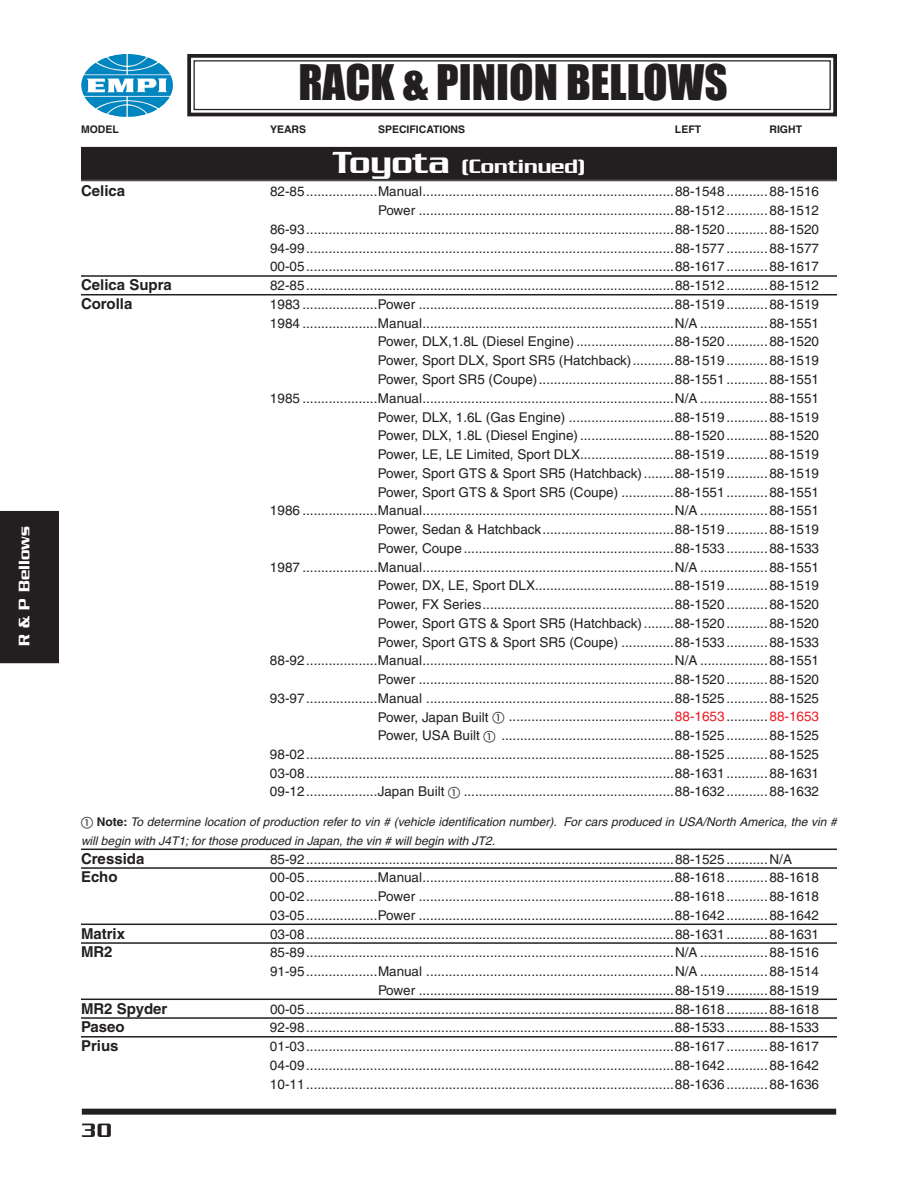
<style>
.page{position:relative;width:918px;height:1188px;background:#fff}
.page>*{position:absolute;margin:0;border:0;box-sizing:border-box;transform-origin:0 0}
.t1{font:45px "Impact";color:#231f20}
.t2{font:500 21px "Serpentine";color:#fff}
.t3{font:500 21px "Serpentine";color:#231f20}
.t4{font:500 16.5px "Serpentine";color:#fff}
.t5{font:700 15px "Helvetica";color:#231f20}
.t6{font:13.5px/18.8px "Helvetica";color:#231f20;text-align:justify}
.t7{font:italic 12px/18.8px "Helvetica";color:#231f20}
.t8{font:700 10.5px "Helvetica";color:#231f20}
.s1{font-size:33px}
.s2{color:#ed1c24}
.s3{font-weight:700;font-style:normal}
</style>
<div class="page">
<div style="left:82px;top:1109px;width:754px;height:6px;background:#231f20"></div>
<svg style="left:187px;top:54px;width:650px;height:63px"></svg>
<div style="left:194px;top:60px;width:637px;height:50px;border:1px solid #231f20"></div>
<div style="left:0;top:511px;width:59px;height:152px;background:#231f20"></div>
<img style="left:81px;top:54px;width:92px;height:63px">
<div style="left:81px;top:147px;width:756px;height:33px;background:#231f20"></div>
<hr style="left:81px;top:180px;width:756px;height:1px;background:#231f20">
<hr style="left:81px;top:275px;width:756px;height:2px;background:#231f20">
<hr style="left:81px;top:294px;width:756px;height:1px;background:#231f20">
<hr style="left:81px;top:849px;width:756px;height:1px;background:#231f20">
<hr style="left:81px;top:867px;width:756px;height:2px;background:#231f20">
<hr style="left:81px;top:924px;width:756px;height:1px;background:#231f20">
<hr style="left:81px;top:942px;width:756px;height:2px;background:#231f20">
<hr style="left:81px;top:999px;width:756px;height:1px;background:#231f20">
<hr style="left:81px;top:1017px;width:756px;height:2px;background:#231f20">
<hr style="left:81px;top:1036px;width:756px;height:2px;background:#231f20">
<p class="t4" style="left:15px;top:646px;width:121px;rotate:-90deg">R &amp; P Bellows</p>
<h1 class="t1" style="left:298px;top:48px;width:431px">RACK &amp; PINION BELLOWS</h1>
<p class="t8" style="left:81px;top:123px;width:39px">Model</p>
<p class="t8" style="left:270px;top:123px;width:77px">Years S</p>
<p class="t8" style="left:385px;top:123px;width:82px">pecifications</p>
<p class="t8" style="left:780px;top:123px;width:23px">GHT</p>
<h2 class="t2" style="left:332px;top:155px;width:255px"><span class="s1">Toyota</span> (Continued)</h2>
<p class="t5" style="left:81px;top:182px;width:46px">Celica</p>
<p class="t6" style="left:270px;top:182px;width:551px;text-align:right">82-85...................Manual...................................................................88-1548 ...........88-1516<br>Power ....................................................................88-1512 ...........88-1512<br>86-93..................................................................................................88-1520 ...........88-1520<br>94-99..................................................................................................88-1577 ...........88-1577<br>00-05..................................................................................................88-1617 ...........88-1617</p>
<p class="t5" style="left:81px;top:276px;width:92px">Celica Supra</p>
<p class="t6" style="left:270px;top:276px;width:551px">82-85..................................................................................................88-1512 ...........88-1512</p>
<p class="t5" style="left:81px;top:295px;width:53px">Corolla</p>
<p class="t6" style="left:270px;top:295px;width:551px">1983 ....................Power ....................................................................88-1519 ...........88-1519</p>
<p class="t6" style="left:270px;top:314px;width:551px">1984 ....................Manual...................................................................N/A ..................88-1551</p>
<p class="t6" style="left:378px;top:332px;width:443px">Power, DLX,1.8L (Diesel Engine)..........................88-1520 ...........88-1520</p>
<p class="t6" style="left:378px;top:351px;width:443px">Power, Sport DLX, Sport SR5 (Hatchback)...........88-1519 ...........88-1519</p>
<p class="t6" style="left:378px;top:370px;width:443px">Power, Sport SR5 (Coupe)....................................88-1551 ...........88-1551</p>
<p class="t6" style="left:270px;top:389px;width:551px">1985 ....................Manual...................................................................N/A ..................88-1551</p>
<p class="t6" style="left:378px;top:407px;width:443px">Power, DLX, 1.6L (Gas Engine) ............................88-1519 ...........88-1519</p>
<p class="t6" style="left:378px;top:426px;width:443px">Power, DLX, 1.8L (Diesel Engine).........................88-1520 ...........88-1520</p>
<p class="t6" style="left:378px;top:445px;width:443px">Power, LE, LE Limited, Sport DLX.........................88-1519 ...........88-1519</p>
<p class="t6" style="left:378px;top:464px;width:443px">Power, Sport GTS &amp; Sport SR5 (Hatchback)........88-1519 ...........88-1519</p>
<p class="t6" style="left:378px;top:482px;width:443px">Power, Sport GTS &amp; Sport SR5 (Coupe) ..............88-1551 ...........88-1551</p>
<p class="t6" style="left:270px;top:501px;width:551px">1986 ....................Manual...................................................................N/A ..................88-1551</p>
<p class="t6" style="left:378px;top:520px;width:443px">Power, Sedan &amp; Hatchback...................................88-1519 ...........88-1519</p>
<p class="t6" style="left:378px;top:539px;width:443px">Power, Coupe ........................................................88-1533 ...........88-1533</p>
<p class="t6" style="left:270px;top:557px;width:551px">1987 ....................Manual...................................................................N/A ..................88-1551</p>
<p class="t6" style="left:378px;top:576px;width:443px">Power, DX, LE, Sport DLX.....................................88-1519 ...........88-1519</p>
<p class="t6" style="left:378px;top:595px;width:443px">Power, FX Series...................................................88-1520 ...........88-1520</p>
<p class="t6" style="left:378px;top:614px;width:443px">Power, Sport GTS &amp; Sport SR5 (Hatchback)........88-1520 ...........88-1520</p>
<p class="t6" style="left:378px;top:632px;width:443px">Power, Sport GTS &amp; Sport SR5 (Coupe) ..............88-1533 ...........88-1533</p>
<p class="t6" style="left:270px;top:651px;width:551px">88-92...................Manual...................................................................N/A ..................88-1551</p>
<p class="t6" style="left:378px;top:670px;width:443px">Power ....................................................................88-1520 ...........88-1520</p>
<p class="t6" style="left:270px;top:689px;width:551px">93-97...................Manual ..................................................................88-1525 ...........88-1525</p>
<p class="t6" style="left:378px;top:707px;width:112px">Power, Japan Built</p>
<p class="t6" style="left:509px;top:707px;width:312px">............................................<span class="s2">88-1653</span> ...........<span class="s2">88-1653</span></p>
<p class="t6" style="left:378px;top:726px;width:103px">Power, USA Built</p>
<p class="t6" style="left:270px;top:726px;width:551px;text-indent:231px">..............................................88-1525 ...........88-1525<br>98-02..................................................................................................88-1525 ...........88-1525<br>03-08..................................................................................................88-1631 ...........88-1631<br>09-12...................Japan Built</p>
<p class="t6" style="left:464px;top:782px;width:357px">........................................................88-1632 ...........88-1632</p>
<p class="t7" style="left:81px;top:812px;width:757px;text-indent:16px"><span class="s3">Note:</span> To determine location of production refer to vin # (vehicle identification number). For cars produced in USA/North America, the vin # will begin with J4T1; for those produced in Japan, the vin # will begin with JT2.</p>
<p class="t5" style="left:81px;top:849px;width:65px">Cressida</p>
<p class="t6" style="left:270px;top:849px;width:524px">85-92..................................................................................................88-1525 ...........N/A</p>
<p class="t5" style="left:81px;top:868px;width:38px">Echo</p>
<p class="t6" style="left:270px;top:868px;width:551px">00-05...................Manual...................................................................88-1618 ...........88-1618<br>00-02...................Power ....................................................................88-1618 ...........88-1618<br>03-05...................Power ....................................................................88-1642 ...........88-1642</p>
<p class="t5" style="left:81px;top:924px;width:46px">Matrix</p>
<p class="t6" style="left:270px;top:924px;width:551px">03-08..................................................................................................88-1631 ...........88-1631</p>
<p class="t5" style="left:81px;top:943px;width:33px">MR2</p>
<p class="t6" style="left:270px;top:943px;width:551px;text-align:right">85-89..................................................................................................N/A ..................88-1516<br>91-95...................Manual ..................................................................N/A ..................88-1514<br>Power ....................................................................88-1519 ...........88-1519</p>
<p class="t5" style="left:81px;top:999px;width:88px">MR2 Spyder</p>
<p class="t6" style="left:270px;top:999px;width:551px">00-05..................................................................................................88-1618 ...........88-1618</p>
<p class="t5" style="left:81px;top:1018px;width:45px">Paseo</p>
<p class="t6" style="left:270px;top:1018px;width:551px">92-98..................................................................................................88-1533 ...........88-1533</p>
<p class="t5" style="left:81px;top:1037px;width:39px">Prius</p>
<p class="t6" style="left:270px;top:1037px;width:551px">01-03..................................................................................................88-1617 ...........88-1617<br>04-09..................................................................................................88-1642 ...........88-1642<br>10-11..................................................................................................88-1636 ...........88-1636</p>
<h2 class="t3" style="left:82px;top:1118px;width:32px">30</h2>
</div>
